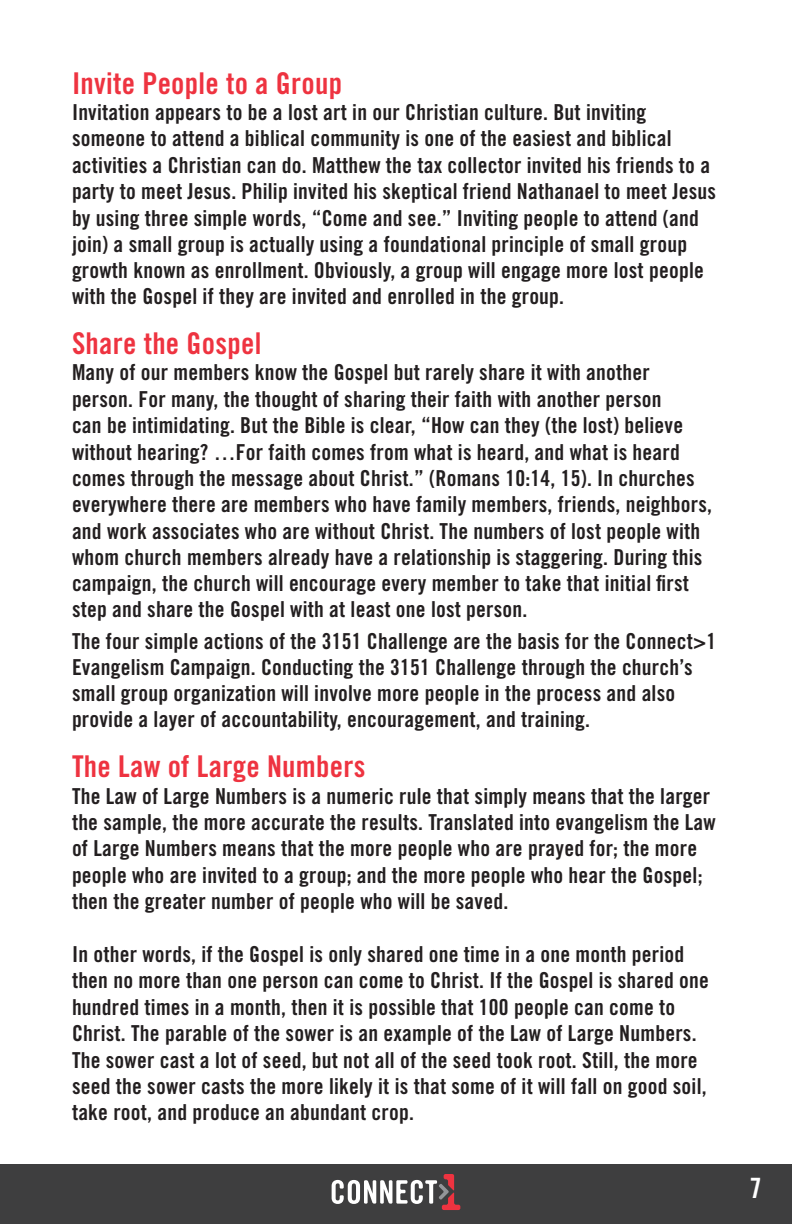
<style>
.page{position:relative;width:792px;height:1224px;background:#fff}
.page>*{position:absolute;margin:0;border:0;box-sizing:border-box;transform-origin:0 0}
.t1{font:30px "Trade Gothic LT Std Bd Cn 20";letter-spacing:.01em;color:#ee3340}
.t2{font:28px "Trade Gothic LT Std Bd Cn 20";color:#fff}
.t3{font:22px/26.2px "Trade Gothic LT Std Bd Cn 20";letter-spacing:.01em;color:#231f20}
</style>
<div class="page">
<div style="left:0;top:1165px;width:792px;height:59px;background:#3e3e3f"></div>
<svg style="left:332px;top:1174px;width:128px;height:36px"></svg>
<p class="t1" style="left:72px;top:65px;width:272px">Invite People to a Group</p>
<p class="t3" style="left:72px;top:99px;width:646px">Invitation appears to be a lost art in our Christian culture. But inviting someone to attend a biblical community is one of the easiest and biblical activities a Christian can do. Matthew the tax collector invited his friends to a party to meet Jesus. Philip invited his skeptical friend Nathanael to meet Jesus by using three simple words, “Come and see.” Inviting people to attend (and join) a small group is actually using a foundational principle of small group growth known as enrollment. Obviously, a group will engage more lost people with the Gospel if they are invited and enrolled in the group.</p>
<p class="t1" style="left:72px;top:325px;width:191px">Share the Gospel</p>
<p class="t3" style="left:72px;top:359px;width:642px">Many of our members know the Gospel but rarely share it with another person. For many, the thought of sharing their faith with another person<br>can be intimidating. But the Bible is clear, “How can they (the lost) believe without hearing? …For faith comes from what is heard, and what is heard comes through the message about Christ.” (Romans 10:14, 15). In churches everywhere there are members who have family members, friends, neighbors, and work associates who are without Christ. The numbers of lost people with whom church members already have a relationship is staggering. During this campaign, the church will encourage every member to take that initial first step and share the Gospel with at least one lost person.</p>
<p class="t3" style="left:72px;top:628px;width:646px">The four simple actions of the 3151 Challenge are the basis for the Connect&gt;1<br>Evangelism Campaign. Conducting the 3151 Challenge through the church’s small group organization will involve more people in the process and also provide a layer of accountability, encouragement, and training.</p>
<p class="t1" style="left:72px;top:748px;width:295px">The Law of Large Numbers</p>
<p class="t3" style="left:72px;top:782px;width:645px">The Law of Large Numbers is a numeric rule that simply means that the larger the sample, the more accurate the results. Translated into evangelism the Law of Large Numbers means that the more people who are prayed for; the more people who are invited to a group; and the more people who hear the Gospel; then the greater number of people who will be saved.</p>
<p class="t3" style="left:72px;top:941px;width:638px">In other words, if the Gospel is only shared one time in a one month period then no more than one person can come to Christ. If the Gospel is shared one hundred times in a month, then it is possible that 100 people can come to Christ. The parable of the sower is an example of the Law of Large Numbers.<br>The sower cast a lot of seed, but not all of the seed took root. Still, the more seed the sower casts the more likely it is that some of it will fall on good soil, take root, and produce an abundant crop.</p>
<p class="t2" style="left:750px;top:1171px;width:14px">7</p>
</div>
